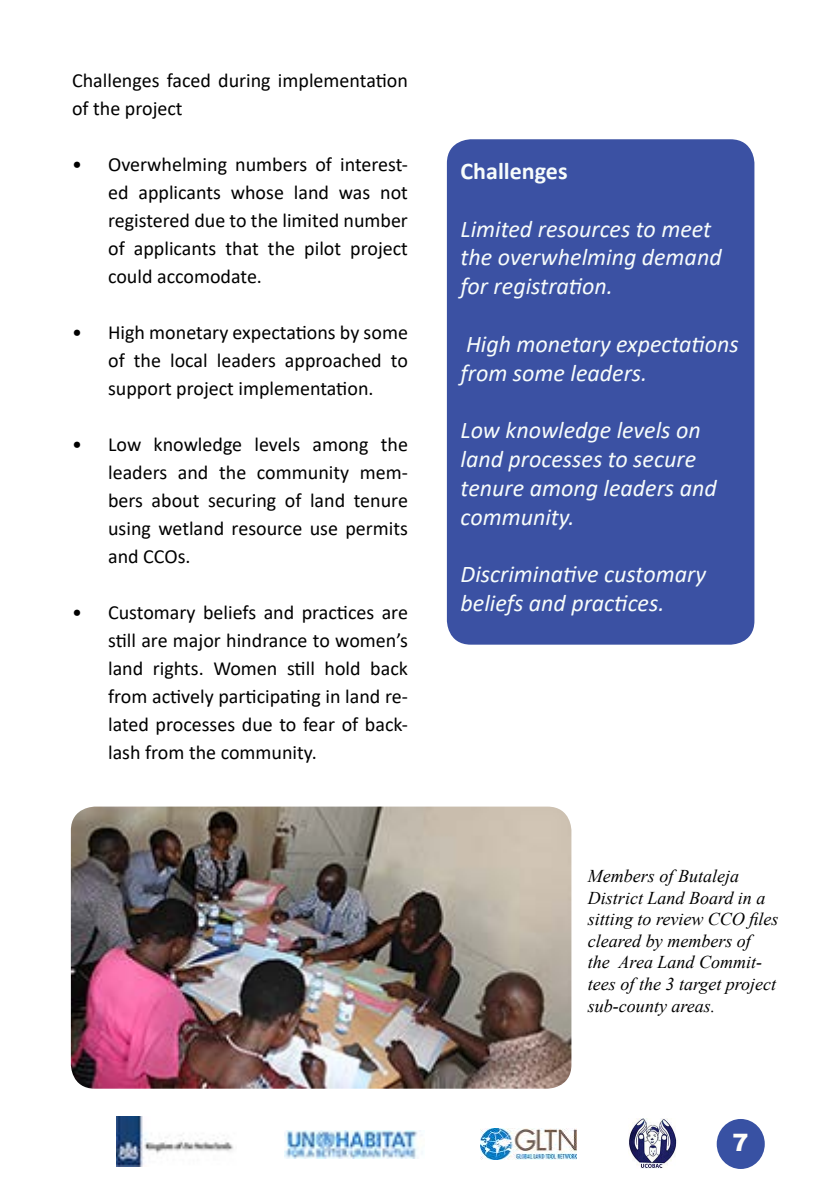
<style>
.page{position:relative;width:840px;height:1191px;background:#fff}
.page>*{position:absolute;margin:0;border:0;box-sizing:border-box;transform-origin:0 0}
.t1{font:italic 24px/28.8px "Calibri";color:#f7fcfb}
.t2{font:700 24px "Calibri";color:#f7fcfb}
.t3{font:900 24px "Arial";color:#fffef9}
.t4{font:20px/28px "Calibri";color:#000;text-align:justify}
.t5{font:italic 18px/21.6px "Times New Roman";color:#000}
</style>
<div class="page">
<img style="left:629px;top:1119px;width:47px;height:49px">
<img style="left:480px;top:1128px;width:96px;height:31px">
<img style="left:116px;top:1116px;width:118px;height:50px">
<div style="left:716px;top:1119px;width:48px;height:50px;background:#3851a3;border-radius:50%"></div>
<img style="left:284px;top:1130px;width:139px;height:28px">
<div style="left:446px;top:139px;width:308px;height:505px;background:#3b51a3;border-radius:24px"></div>
<img style="left:71px;top:806px;width:500px;height:282px">
<p class="t4" style="left:72px;top:66px;width:337px">Challenges faced during implementation of the project</p>
<p class="t4" style="left:108px;top:150px;width:301px;text-indent:-36px">• Overwhelming numbers of interest&shy;ed applicants whose land was not registered due to the limited number of applicants that the pilot project could accomodate.</p>
<p class="t4" style="left:108px;top:318px;width:301px;text-indent:-36px">• High monetary expectations by some of the local leaders approached to support project implementation.</p>
<p class="t4" style="left:108px;top:430px;width:301px;text-indent:-36px">• Low knowledge levels among the leaders and the community mem&shy;bers about securing of land tenure using wetland resource use permits and CCOs.</p>
<p class="t4" style="left:108px;top:598px;width:301px;text-indent:-36px">• Customary beliefs and practices are still are major hindrance to women’s land rights. Women still hold back from actively participating in land re&shy;lated processes due to fear of back&shy;lash from the community.</p>
<p class="t2" style="left:460px;top:154px;width:108px">Challenges</p>
<p class="t1" style="left:460px;top:213px;width:262px">Limited resources to meet the overwhelming demand for registration.</p>
<p class="t1" style="left:460px;top:328px;width:280px">High monetary expectations from some leaders.</p>
<p class="t1" style="left:460px;top:415px;width:257px">Low knowledge levels on land processes to secure tenure among leaders and community.</p>
<p class="t1" style="left:460px;top:559px;width:247px">Discriminative customary beliefs and practices.</p>
<p class="t5" style="left:587px;top:864px;width:192px">Members of Butaleja<br>District Land Board in a sitting to review CCO files cleared by members of<br>the Area Land Commit&shy;tees of the 3 target project sub-county areas.</p>
<p class="t3" style="left:732px;top:1124px;width:18px">7</p>
</div>
